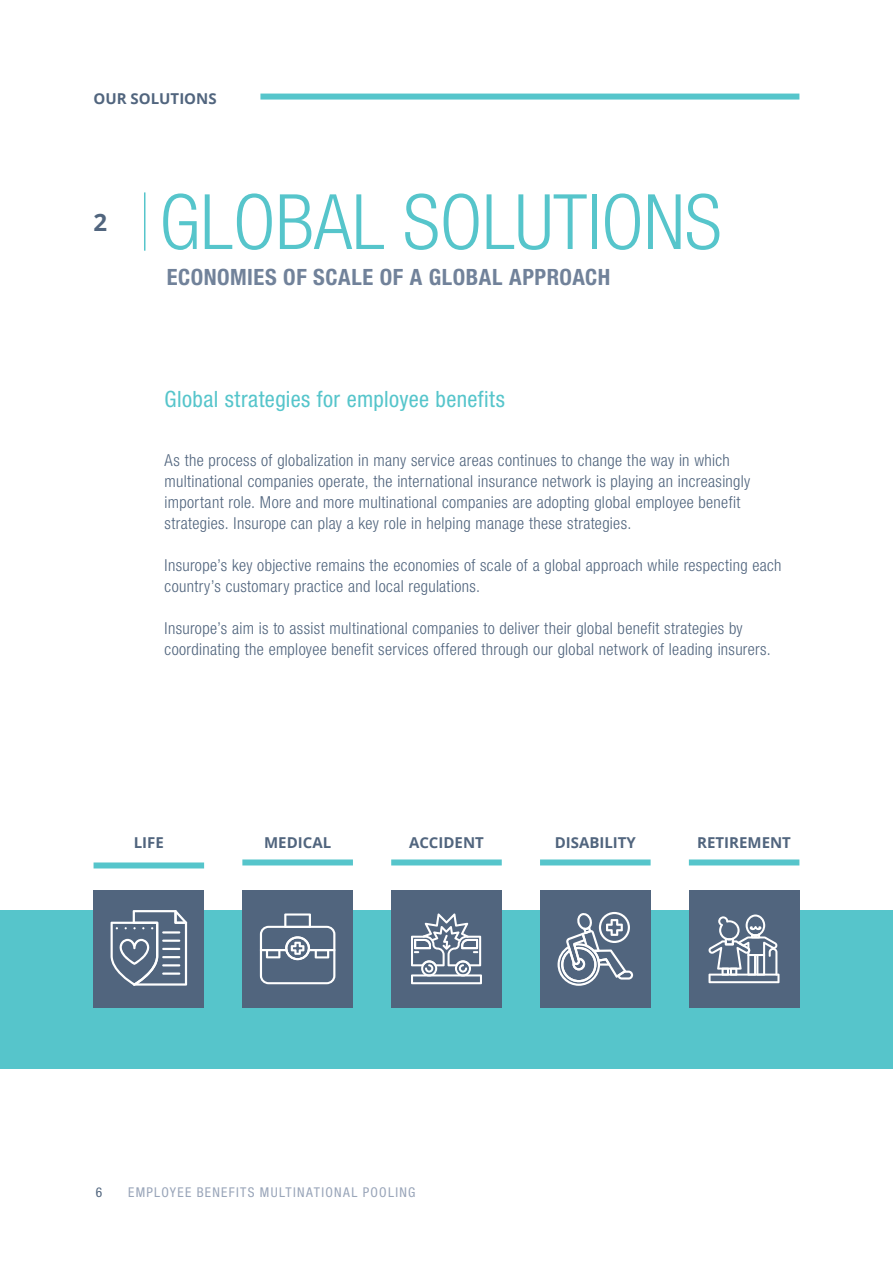
<style>
.page{position:relative;width:893px;height:1263px;background:#fff}
.page>*{position:absolute;margin:0;border:0;box-sizing:border-box;transform-origin:0 0}
.Page_Header_-_Blue{font:300 condensed 76.5px "Helvetica Neue LT Pro";color:#56c5cb}
.Page_Section_Number{font:700 24px "Open Sans";color:#51657e}
.t1{font:condensed 22.5px "Helvetica Neue LT Pro";letter-spacing:.02em;color:#56c5cb}
.t2{font:700 condensed 22.5px "Helvetica Neue LT Pro";letter-spacing:.025em;color:#71829a}
.t3{font:300 condensed 16.5px/21px "Helvetica Neue LT Pro";letter-spacing:.02em;color:#51657e}
.Page_Section_Title_-_Black{font:700 15px "Open Sans";color:#51657e}
.t4{font:condensed 13.5px "Helvetica Neue LT Pro";letter-spacing:.095em;color:#99a5b9}
.t5{font:condensed 13.5px "Helvetica Neue LT Pro";color:#51657e}
</style>
<div class="page">
<div style="left:0;top:910px;width:893px;height:158px;background:#56c5cb"></div>
<div style="left:94px;top:891px;width:110px;height:117px;background:#51657e"></div>
<div style="left:242px;top:891px;width:111px;height:117px;background:#51657e"></div>
<div style="left:391px;top:891px;width:111px;height:117px;background:#51657e"></div>
<div style="left:540px;top:891px;width:111px;height:117px;background:#51657e"></div>
<div style="left:689px;top:891px;width:110px;height:117px;background:#51657e"></div>
<hr style="left:144px;top:192px;width:1px;height:59px;background:#56c5cb">
<div style="left:260px;top:94px;width:539px;height:6px;background:#56c5cb"></div>
<div style="left:94px;top:862px;width:110px;height:6px;background:#56c5cb"></div>
<div style="left:242px;top:859px;width:111px;height:6px;background:#56c5cb"></div>
<div style="left:391px;top:859px;width:111px;height:6px;background:#56c5cb"></div>
<div style="left:540px;top:859px;width:111px;height:6px;background:#56c5cb"></div>
<div style="left:689px;top:859px;width:110px;height:6px;background:#56c5cb"></div>
<svg style="left:558px;top:912px;width:75px;height:74px"></svg>
<svg style="left:708px;top:914px;width:71px;height:69px"></svg>
<svg style="left:260px;top:913px;width:75px;height:71px"></svg>
<svg style="left:411px;top:913px;width:71px;height:71px"></svg>
<svg style="left:111px;top:910px;width:76px;height:75px"></svg>
<hr style="left:162px;top:972px;width:18px;height:3px;background:#fff">
<p class="Page_Section_Title_-_Black" style="left:94px;top:88px;width:125px">OUR SOLUTIONS</p>
<p class="Page_Section_Number" style="left:94px;top:205px;width:15px">2</p>
<p class="Page_Header_-_Blue" style="left:159px;top:178px;width:564px">GLOBAL SOLUTIONS</p>
<p class="t2" style="left:167px;top:264px;width:445px">ECONOMIES OF SCALE OF A GLOBAL APPROACH</p>
<p class="t1" style="left:165px;top:386px;width:342px">Global strategies for employee benefits</p>
<p class="t3" style="left:165px;top:450px;width:587px">As the process of globalization in many service areas continues to change the way in which multinational companies operate, the international insurance network is playing an increasingly important role. More and more multinational companies are adopting global employee benefit strategies. Insurope can play a key role in helping manage these strategies.</p>
<p class="t3" style="left:165px;top:555px;width:618px">Insurope’s key objective remains the economies of scale of a global approach while respecting each country’s customary practice and local regulations.</p>
<p class="t3" style="left:165px;top:618px;width:608px">Insurope’s aim is to assist multinational companies to deliver their global benefit strategies by coordinating the employee benefit services offered through our global network of leading insurers.</p>
<p class="Page_Section_Title_-_Black" style="left:134px;top:832px;width:32px">LIFE</p>
<p class="Page_Section_Title_-_Black" style="left:264px;top:832px;width:68px">MEDICAL</p>
<p class="Page_Section_Title_-_Black" style="left:409px;top:832px;width:76px">ACCIDENT</p>
<p class="Page_Section_Title_-_Black" style="left:555px;top:832px;width:83px">DISABILITY</p>
<p class="Page_Section_Title_-_Black" style="left:697px;top:832px;width:95px">RETIREMENT</p>
<p class="t5" style="left:96px;top:1184px;width:8px">6</p>
<p class="t4" style="left:128px;top:1184px;width:289px">EMPLOYEE BENEFITS MULTINATIONAL POOLING</p>
</div>
